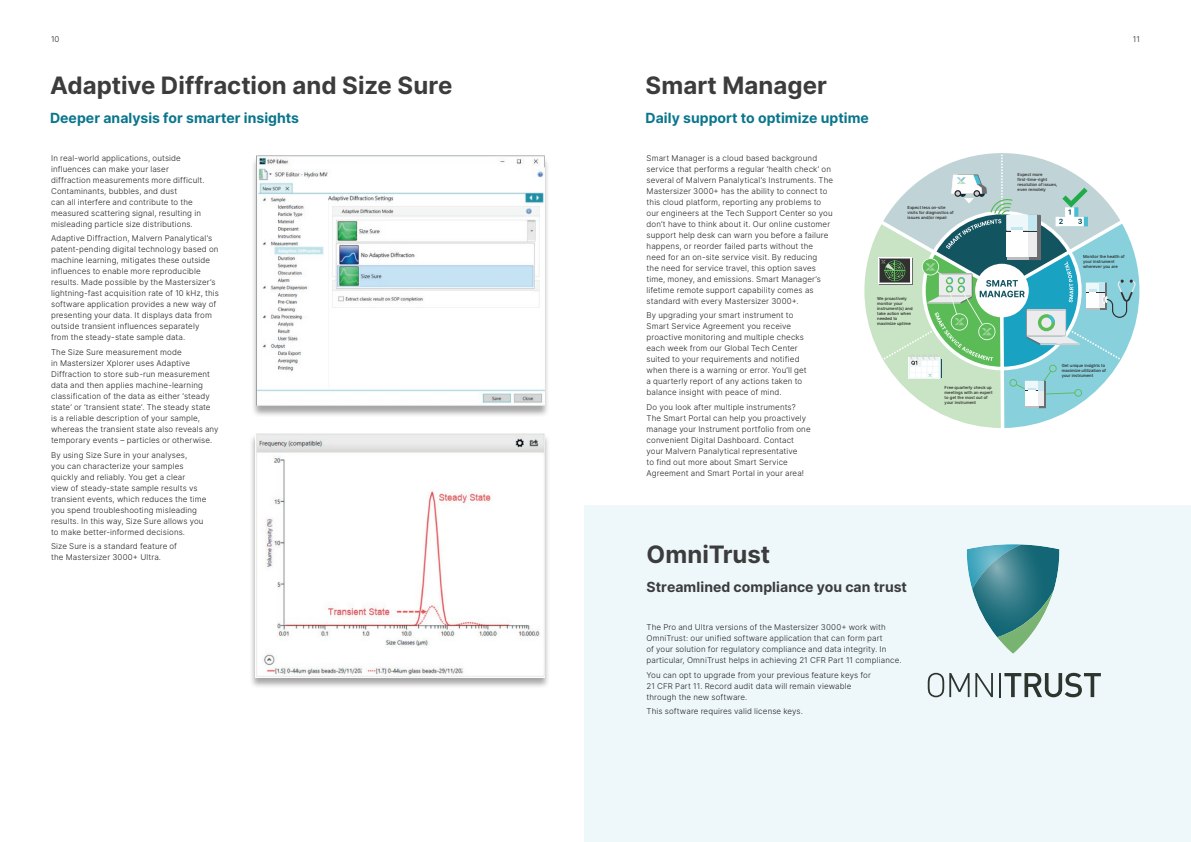
<style>
.page{position:relative;width:1191px;height:842px;background:#fff}
.page>*{position:absolute;margin:0;border:0;box-sizing:border-box;transform-origin:0 0}
.t1{font:700 24px "Inter";color:#3c3c3d}
.t2{font:700 14px "Inter";letter-spacing:.005em;color:#0a768d}
.t3{font:700 14px "Inter";letter-spacing:.005em;color:#3c3c3d}
.t4{font:300 8px/11px "Inter";letter-spacing:.015em;color:#231f20}
.t5{font:500 4.2px/5px "Inter";color:#231f20}
</style>
<div class="page">
<div style="left:251px;top:156px;width:299px;height:261px;background:#231f20;opacity:.4"></div>
<img style="left:257px;top:156px;width:287px;height:250px">
<div style="left:249px;top:434px;width:301px;height:254px;background:#231f20;opacity:.4"></div>
<img style="left:255px;top:433px;width:289px;height:244px">
<div style="left:584px;top:506px;width:607px;height:336px;background:#eef8fb"></div>
<svg style="left:864px;top:153px;width:275px;height:275px"></svg>
<svg style="left:927px;top:673px;width:42px;height:24px"></svg>
<svg style="left:975px;top:673px;width:18px;height:24px"></svg>
<hr style="left:998px;top:673px;width:2px;height:24px;background:#2e352f">
<svg style="left:1004px;top:673px;width:96px;height:24px"></svg>
<svg style="left:966px;top:544px;width:93px;height:110px"></svg>
<p class="t4" style="left:51px;top:34px;width:10px">10</p>
<h1 class="t1" style="left:50px;top:67px;width:404px">Adaptive Diffraction and Size Sure</h1>
<h2 class="t2" style="left:50px;top:107px;width:250px">Deeper analysis for smarter insights</h2>
<p class="t4" style="left:51px;top:152px;width:155px">In real-world applications, outside influences can make your laser diffraction measurements more difficult.<br>Contaminants, bubbles, and dust<br>can all interfere and contribute to the measured scattering signal, resulting in misleading particle size distributions.</p>
<p class="t4" style="left:51px;top:233px;width:169px">Adaptive Diffraction, Malvern Panalytical’s patent-pending digital technology based on machine learning, mitigates these outside influences to enable more reproducible results. Made possible by the Mastersizer’s lightning-fast acquisition rate of 10 kHz, this software application provides a new way of presenting your data. It displays data from outside transient influences separately<br>from the steady-state sample data.</p>
<p class="t4" style="left:51px;top:346px;width:169px">The Size Sure measurement mode<br>in Mastersizer Xplorer uses Adaptive Diffraction to store sub-run measurement data and then applies machine-learning classification of the data as either ‘steady state’ or ‘transient state’. The steady state is a reliable description of your sample, whereas the transient state also reveals any temporary events – particles or otherwise.</p>
<p class="t4" style="left:51px;top:449px;width:157px">By using Size Sure in your analyses,<br>you can characterize your samples quickly and reliably. You get a clear<br>view of steady-state sample results vs transient events, which reduces the time you spend troubleshooting misleading results. In this way, Size Sure allows you to make better-informed decisions.</p>
<p class="t4" style="left:51px;top:540px;width:127px">Size Sure is a standard feature of the Mastersizer 3000+ Ultra.</p>
<h1 class="t1" style="left:645px;top:67px;width:183px">Smart Manager</h1>
<h2 class="t2" style="left:645px;top:107px;width:225px">Daily support to optimize uptime</h2>
<p class="t4" style="left:646px;top:152px;width:188px">Smart Manager is a cloud based background service that performs a regular ‘health check’ on several of Malvern Panalytical’s Instruments. The Mastersizer 3000+ has the ability to connect to this cloud platform, reporting any problems to our engineers at the Tech Support Center so you don’t have to think about it. Our online customer support help desk can warn you before a failure happens, or reorder failed parts without the need for an on-site service visit. By reducing<br>the need for service travel, this option saves time, money, and emissions. Smart Manager’s lifetime remote support capability comes as standard with every Mastersizer 3000+.</p>
<p class="t4" style="left:646px;top:310px;width:162px">By upgrading your smart instrument to Smart Service Agreement you receive proactive monitoring and multiple checks each week from our Global Tech Center suited to your requirements and notified when there is a warning or error. You’ll get a quarterly report of any actions taken to balance insight with peace of mind.</p>
<p class="t4" style="left:646px;top:401px;width:166px">Do you look after multiple instruments?<br>The Smart Portal can help you proactively manage your Instrument portfolio from one convenient Digital Dashboard. Contact your Malvern Panalytical representative<br>to find out more about Smart Service Agreement and Smart Portal in your area!</p>
<p class="t5" style="left:907px;top:205px;width:48px">Expect less on-site visits for diagnostics of issues and/or repair</p>
<p class="t5" style="left:877px;top:296px;width:37px">We proactively monitor your instrument(s) and take action when needed to maximize uptime</p>
<p class="t5" style="left:944px;top:385px;width:49px">Free quarterly check up meetings with an expert to get the most out of your instrument</p>
<p class="t4" style="left:1132px;top:34px;width:9px">11</p>
<p class="t5" style="left:1017px;top:172px;width:41px">Expect more first-time-right resolution of issues, even remotely</p>
<p class="t5" style="left:1083px;top:254px;width:43px">Monitor the health of your instrument wherever you are</p>
<p class="t5" style="left:1061px;top:362px;width:46px">Get unique insights to maximize utilization of your instrument</p>
<h1 class="t1" style="left:646px;top:536px;width:125px">OmniTrust</h1>
<h2 class="t3" style="left:646px;top:577px;width:262px">Streamlined compliance you can trust</h2>
<p class="t4" style="left:646px;top:622px;width:256px">The Pro and Ultra versions of the Mastersizer 3000+ work with OmniTrust: our unified software application that can form part<br>of your solution for regulatory compliance and data integrity. In particular, OmniTrust helps in achieving 21 CFR Part 11 compliance.</p>
<p class="t4" style="left:646px;top:669px;width:226px">You can opt to upgrade from your previous feature keys for<br>21 CFR Part 11. Record audit data will remain viewable through the new software.</p>
<p class="t4" style="left:646px;top:706px;width:158px">This software requires valid license keys.</p>
</div>
